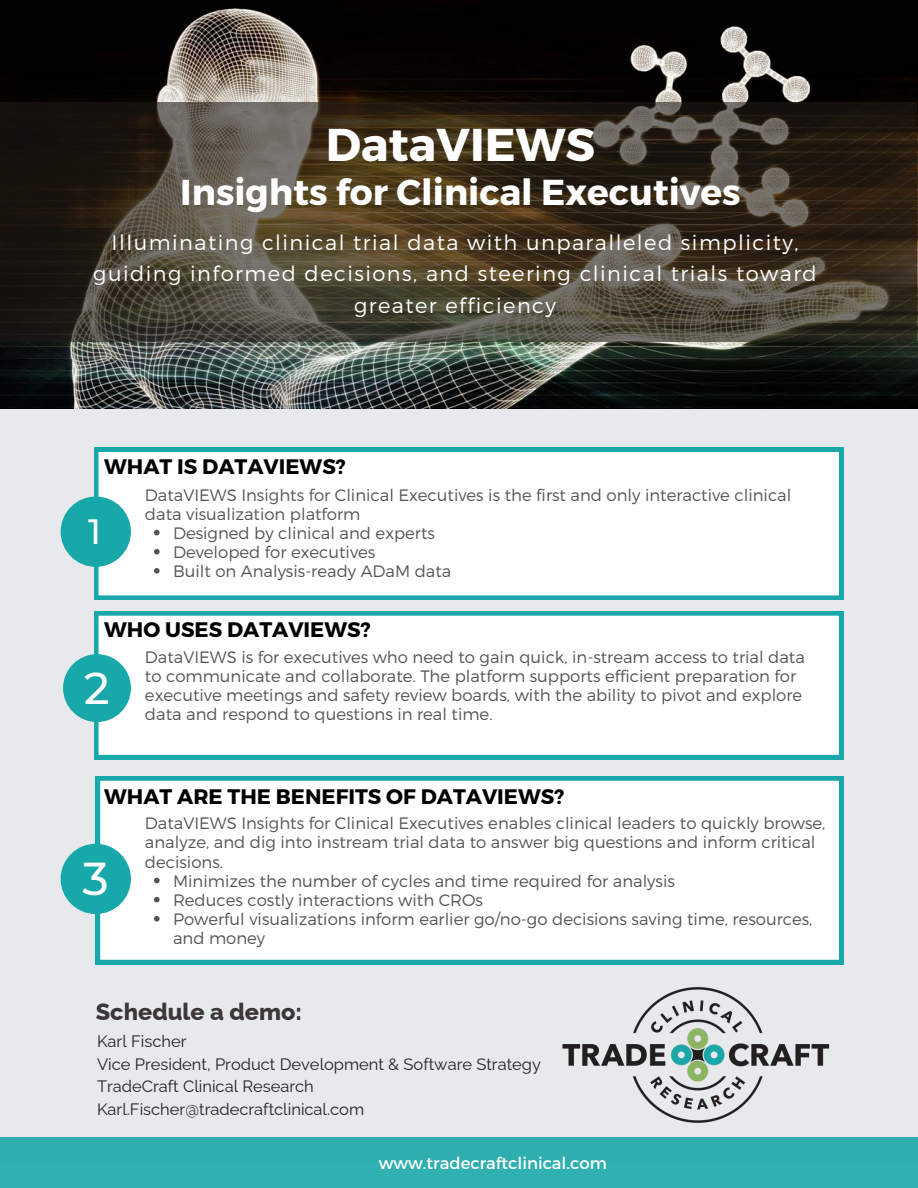
<style>
.page{position:relative;width:918px;height:1188px;background:#fff}
.page>*{position:absolute;margin:0;border:0;box-sizing:border-box;transform-origin:0 0}
.t1{font:700 46.05px "Montserrat";color:#fff}
.t2{font:500 45.9px "Montserrat";color:#fff}
.t3{font:500 44.4px "Montserrat";color:#fff}
.t4{font:700 36px "Montserrat";color:#fff}
.t5{font:500 35.1px "Montserrat";color:#fff}
.t6{font:800 23.55px "Raleway";color:#3b3637}
.t7{font:300 21px/31.5px "Montserrat";letter-spacing:.07em;color:#fff;text-align:center}
.t8{font:700 21px "Montserrat";color:#000}
.t9{font:300 16.5px/19.2px "Montserrat";color:#545454}
.t10{font:16.5px "Raleway";color:#252122}
.t11{font:16.5px "Montserrat";color:#fff}
</style>
<div class="page">
<img style="left:0;top:0;width:918px;height:409px">
<div style="left:0;top:409px;width:918px;height:754px;background:#e7e9ec"></div>
<div style="left:0;top:1137px;width:918px;height:51px;background:#2eaeaf"></div>
<svg style="left:0;top:102px;width:917px;height:240px;background:#423a2c"></svg>
<img style="left:562px;top:987px;width:268px;height:136px">
<svg style="left:94px;top:447px;width:749px;height:153px;background:#eef8f8"></svg>
<svg style="left:94px;top:611px;width:749px;height:148px;background:#eff9f9"></svg>
<div style="left:63px;top:654px;width:68px;height:68px;background:#19a8a9;border-radius:50%"></div>
<div style="left:96px;top:776px;width:747px;height:188px;background:#fff"></div>
<div style="left:61px;top:844px;width:70px;height:70px;background:#19a8a9;border-radius:50%"></div>
<div style="left:61px;top:497px;width:70px;height:70px;background:#19a8a9;border-radius:50%"></div>
<svg style="left:154px;top:530px;width:6px;height:5px"></svg>
<svg style="left:154px;top:549px;width:6px;height:6px"></svg>
<svg style="left:154px;top:568px;width:6px;height:6px"></svg>
<svg style="left:154px;top:878px;width:6px;height:5px"></svg>
<svg style="left:154px;top:897px;width:6px;height:5px"></svg>
<svg style="left:154px;top:916px;width:6px;height:6px"></svg>
<p class="t1" style="left:326px;top:115px;width:271px">DataVIEWS</p>
<p class="t4" style="left:180px;top:169px;width:562px">Insights for Clinical Executives</p>
<p class="t7" style="left:93px;top:225px;width:725px">Illuminating clinical trial data with unparalleled simplicity, guiding informed decisions, and steering clinical trials toward greater efficiency</p>
<p class="t8" style="left:104px;top:453px;width:243px">WHAT IS DATAVIEWS?</p>
<p class="t9" style="left:145px;top:484px;width:648px">DataVIEWS Insights for Clinical Executives is the first and only interactive clinical data visualization platform</p>
<p class="t9" style="left:173px;top:522px;width:263px">Designed by clinical and experts</p>
<p class="t9" style="left:173px;top:542px;width:204px">Developed for executives</p>
<h3 class="t9" style="left:173px;top:561px;width:280px">Built on Analysis-ready ADaM data</h3>
<p class="t5" style="left:88px;top:510px;width:14px">1</p>
<p class="t8" style="left:104px;top:616px;width:268px">WHO USES DATAVIEWS?</p>
<p class="t9" style="left:145px;top:646px;width:661px">DataVIEWS is for executives who need to gain quick, in-stream access to trial data to communicate and collaborate. The platform supports efficient preparation for executive meetings and safety review boards, with the ability to pivot and explore data and respond to questions in real time.</p>
<h4 class="t3" style="left:84px;top:661px;width:27px">2</h4>
<h3 class="t8" style="left:104px;top:783px;width:462px">WHAT ARE THE BENEFITS OF DATAVIEWS?</h3>
<p class="t9" style="left:145px;top:813px;width:682px">DataVIEWS Insights for Clinical Executives enables clinical leaders to quickly browse, analyze, and dig into instream trial data to answer big questions and inform critical decisions.</p>
<p class="t9" style="left:173px;top:870px;width:503px">Minimizes the number of cycles and time required for analysis</p>
<p class="t9" style="left:173px;top:890px;width:312px">Reduces costly interactions with CROs</p>
<p class="t9" style="left:173px;top:909px;width:641px">Powerful visualizations inform earlier go/no-go decisions saving time, resources, and money</p>
<h3 class="t2" style="left:83px;top:851px;width:28px">3</h3>
<p class="t6" style="left:96px;top:998px;width:208px">Schedule a demo:</p>
<p class="t10" style="left:97px;top:1032px;width:91px">Karl Fischer</p>
<p class="t10" style="left:97px;top:1054px;width:446px">Vice President, Product Development &amp; Software Strategy</p>
<p class="t10" style="left:97px;top:1077px;width:218px">TradeCraft Clinical Research</p>
<p class="t10" style="left:97px;top:1099px;width:269px">Karl.Fischer@tradecraftclinical.com</p>
<h2 class="t11" style="left:379px;top:1153px;width:230px">www.tradecraftclinical.com</h2>
</div>
